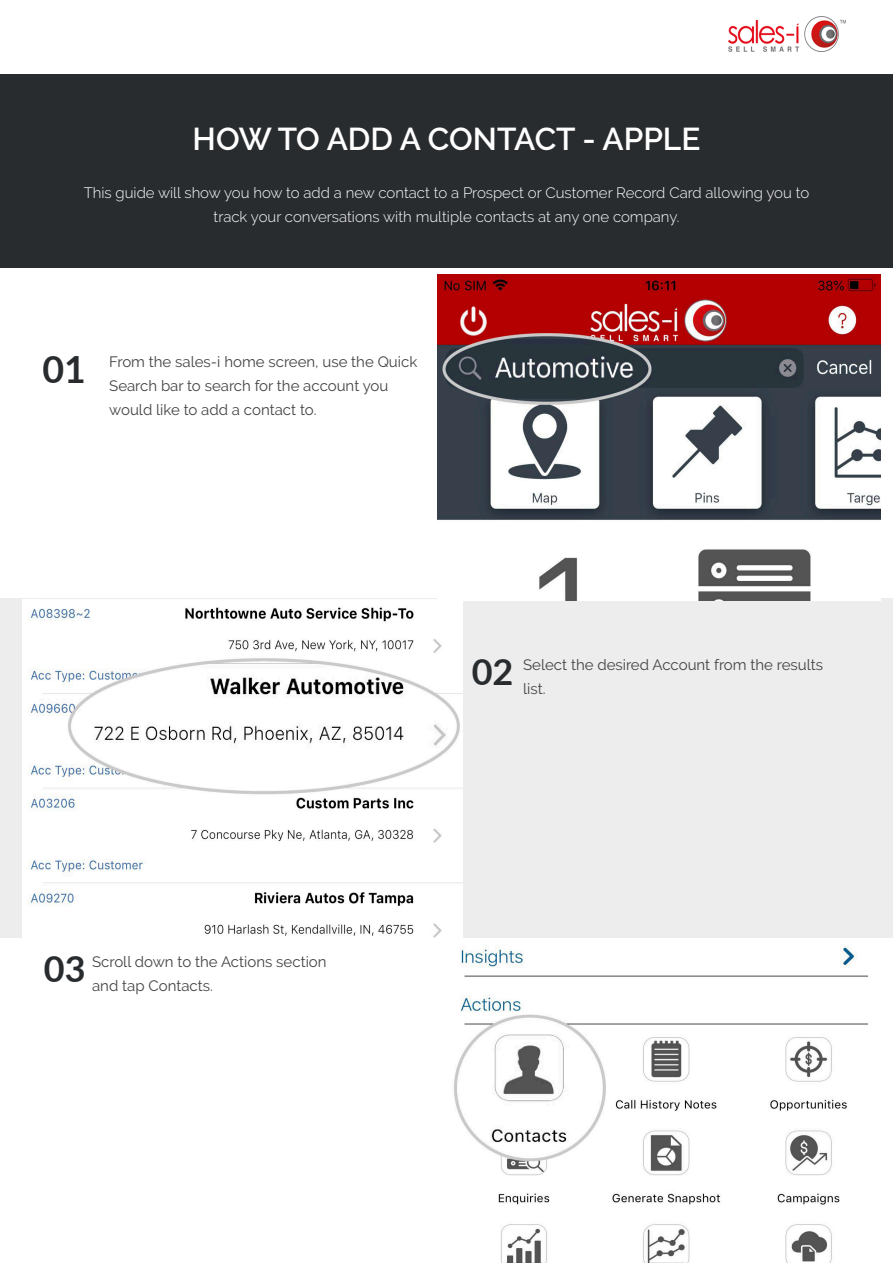
<style>
.page{position:relative;width:893px;height:1263px;background:#fff}
.page>*{position:absolute;margin:0;border:0;box-sizing:border-box;transform-origin:0 0}
.t1{font:700 37.5px "Lato";color:#292c2f}
.t2{font:700 36px "Lato";color:#292c2f}
.t3{font:600 31.5px "Raleway";color:#fff}
.t4{font:15px/24px "Raleway";color:#434343}
.t5{font:300 15px "Raleway";color:#fff}
</style>
<div class="page">
<div style="left:0;top:598px;width:893px;height:340px;background:#ededed"></div>
<img style="left:454px;top:946px;width:414px;height:317px">
<div style="left:0;top:74px;width:893px;height:194px;background:#292c2f"></div>
<img style="left:437px;top:275px;width:443px;height:325px">
<img style="left:23px;top:600px;width:439px;height:338px">
<img style="left:728px;top:17px;width:118px;height:34px">
<p class="t3" style="left:193px;top:121px;width:509px">HOW TO ADD A CONTACT - APPLE</p>
<p class="t5" style="left:84px;top:184px;width:727px">This guide will show you how to add a new contact to a Prospect or Customer Record Card allowing you to</p>
<p class="t5" style="left:214px;top:208px;width:467px">track your conversations with multiple contacts at any one company.</p>
<p class="t1" style="left:43px;top:342px;width:45px">01</p>
<p class="t4" style="left:109px;top:350px;width:310px">From the sales-i home screen, use the Quick<br>Search bar to search for the account you would like to add a contact to.</p>
<p class="t2" style="left:472px;top:645px;width:43px">02</p>
<p class="t4" style="left:523px;top:653px;width:302px">Select the desired Account from the results</p>
<p class="t4" style="left:523px;top:677px;width:24px">list.</p>
<p class="t2" style="left:44px;top:942px;width:43px">03</p>
<p class="t4" style="left:92px;top:950px;width:236px">Scroll down to the Actions section</p>
<p class="t4" style="left:92px;top:974px;width:122px">and tap Contacts.</p>
</div>
